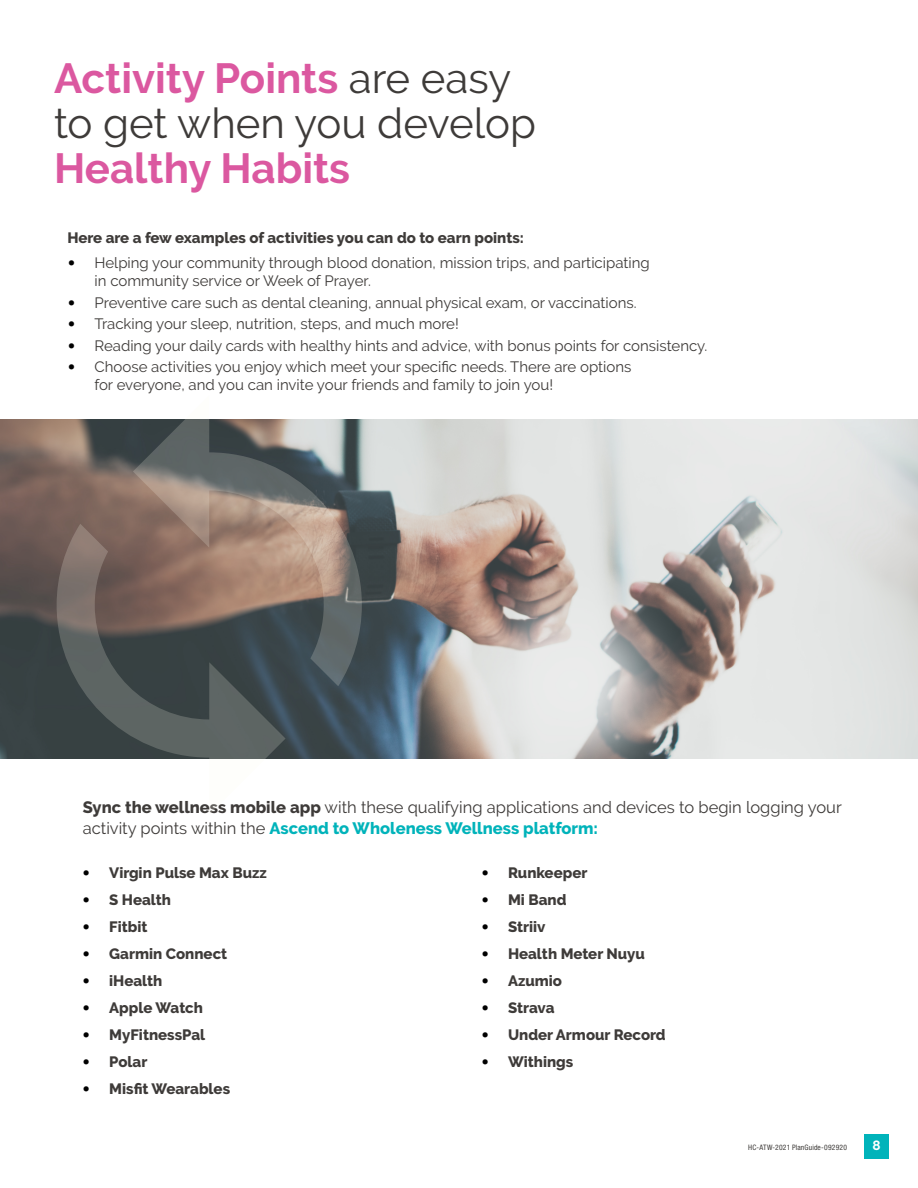
<style>
.page{position:relative;width:918px;height:1188px;background:#fff}
.page>*{position:absolute;margin:0;border:0;box-sizing:border-box;transform-origin:0 0}
.t1{font:42px/45px "Raleway";color:#3e3b39}
.t2{font:700 42px "Raleway";color:#db58a0}
.t3{font:16.5px/21px "Raleway";color:#3e3b39}
.t4{font:15px/18px "Raleway";color:#3e3b39}
.t5{font:800 15px "Raleway";color:#3e3b39}
.t6{font:700 13.5px "Raleway";color:#fff}
.t7{font:condensed 7.5px "Helvetica Neue LT Std";letter-spacing:.025em;color:#3e3b39}
.s1{font-weight:700;color:#db58a0}
.s2{font-family:"Calibri";font-size:16.5px;color:#000}
.s3{font-weight:800}
.s4{font-weight:800;color:#00b3ba}
.s5{font-family:"Calibri";font-weight:400;font-size:16.5px;color:#000}
</style>
<div class="page">
<img style="left:0;top:419px;width:918px;height:339px">
<div style="left:864px;top:1134px;width:25px;height:25px;background:#00b3ba"></div>
<svg style="left:57px;top:419px;width:305px;height:340px;background:#6a6561"></svg>
<h1 class="t1" style="left:54px;top:56px;width:484px"><span class="s1">Activity Points</span> are easy to get when you develop</h1>
<h1 class="t2" style="left:54px;top:145px;width:298px">Healthy Habits</h1>
<p class="t5" style="left:68px;top:230px;width:458px">Here are a few examples of activities you can do to earn points:</p>
<p class="t4" style="left:94px;top:254px;width:557px;text-indent:-27px"><span class="s2">•</span> Helping your community through blood donation, mission trips, and participating in community service or Week of Prayer.</p>
<p class="t4" style="left:68px;top:293px;width:571px"><span class="s2">•</span> Preventive care such as dental cleaning, annual physical exam, or vaccinations.</p>
<p class="t4" style="left:68px;top:315px;width:393px"><span class="s2">•</span> Tracking your sleep, nutrition, steps, and much more!</p>
<p class="t4" style="left:68px;top:336px;width:641px"><span class="s2">•</span> Reading your daily cards with healthy hints and advice, with bonus points for consistency.</p>
<p class="t4" style="left:94px;top:358px;width:538px;text-indent:-27px"><span class="s2">•</span> Choose activities you enjoy which meet your specific needs. There are options for everyone, and you can invite your friends and family to join you!</p>
<p class="t3" style="left:83px;top:797px;width:761px"><span class="s3">Sync the wellness mobile app</span> with these qualifying applications and devices to begin logging your activity points within the <span class="s4">Ascend to Wholeness Wellness platform:</span></p>
<p class="t5" style="left:82px;top:864px;width:186px"><span class="s5">•</span> Virgin Pulse Max Buzz</p>
<p class="t5" style="left:82px;top:891px;width:90px"><span class="s5">•</span> S Health</p>
<p class="t5" style="left:82px;top:918px;width:67px"><span class="s5">•</span> Fitbit</p>
<p class="t5" style="left:82px;top:945px;width:146px"><span class="s5">•</span> Garmin Connect</p>
<p class="t5" style="left:82px;top:972px;width:82px"><span class="s5">•</span> iHealth</p>
<p class="t5" style="left:82px;top:999px;width:122px"><span class="s5">•</span> Apple Watch</p>
<p class="t5" style="left:82px;top:1026px;width:125px"><span class="s5">•</span> MyFitnessPal</p>
<p class="t5" style="left:82px;top:1053px;width:67px"><span class="s5">•</span> Polar</p>
<p class="t5" style="left:82px;top:1080px;width:149px"><span class="s5">•</span> Misfit Wearables</p>
<p class="t5" style="left:481px;top:864px;width:108px"><span class="s5">•</span> Runkeeper</p>
<p class="t5" style="left:481px;top:891px;width:87px"><span class="s5">•</span> Mi Band</p>
<p class="t5" style="left:481px;top:918px;width:66px"><span class="s5">•</span> Striiv</p>
<p class="t5" style="left:481px;top:945px;width:165px"><span class="s5">•</span> Health Meter Nuyu</p>
<p class="t5" style="left:481px;top:972px;width:83px"><span class="s5">•</span> Azumio</p>
<p class="t5" style="left:481px;top:999px;width:75px"><span class="s5">•</span> Strava</p>
<p class="t5" style="left:481px;top:1026px;width:186px"><span class="s5">•</span> Under Armour Record</p>
<p class="t5" style="left:481px;top:1053px;width:94px"><span class="s5">•</span> Withings</p>
<p class="t7" style="left:748px;top:1143px;width:100px">HC-ATW-2021 PlanGuide-092920</p>
<p class="t6" style="left:872px;top:1137px;width:10px">8</p>
</div>
